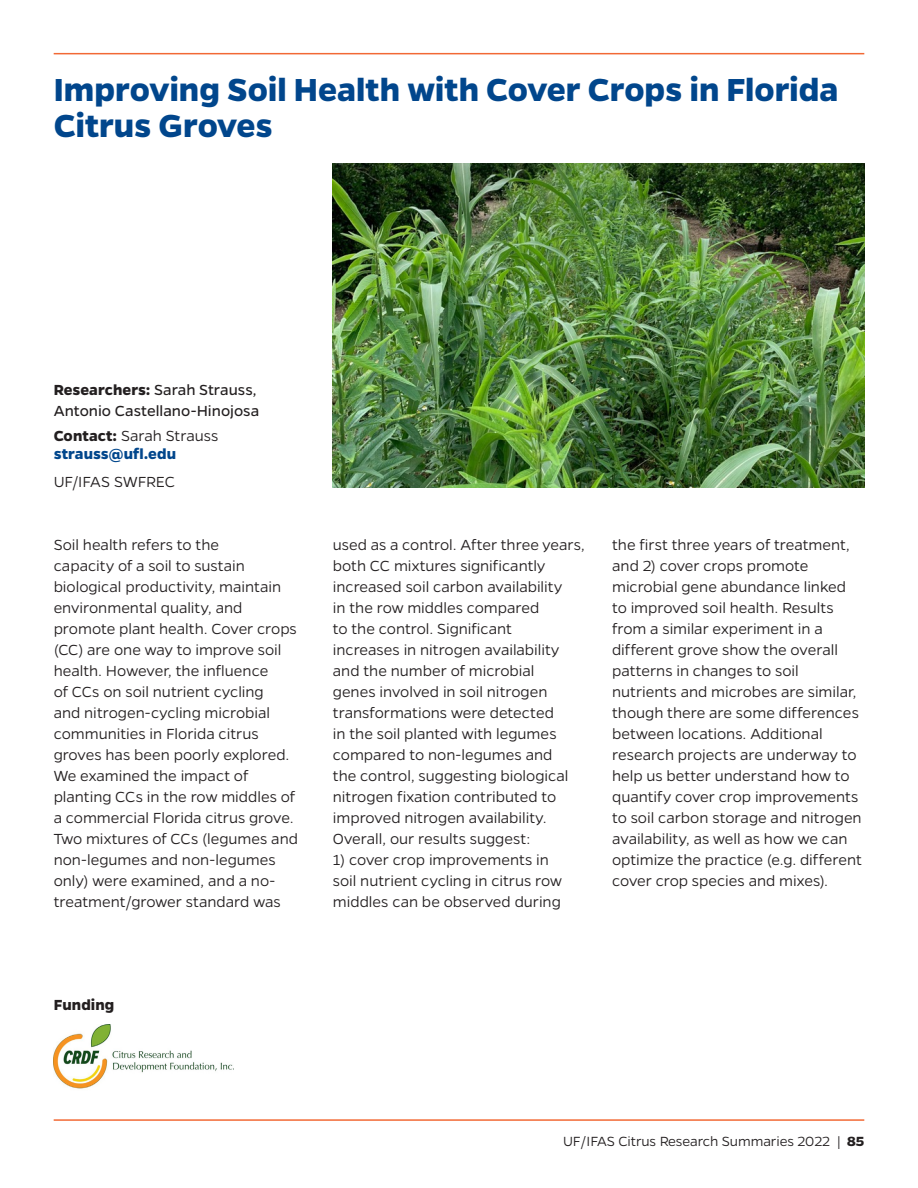
<style>
.page{position:relative;width:918px;height:1188px;background:#fff}
.page>*{position:absolute;margin:0;border:0;box-sizing:border-box;transform-origin:0 0}
.H1_-_Header{font:700 36px/36px "Gentona";letter-spacing:-.005em;color:#01468c}
.P_-_body_no_indent{font:300 16.5px/21px "Gentona";color:#231f20}
.P_-_body_author{font:16.5px/21px "Gentona";color:#231f20}
.P_-_contact_name{font:700 16.5px/18px "Gentona";letter-spacing:.005em;color:#01468c}
.P_-_body_no_indent-2{font:700 16.5px "Gentona";letter-spacing:.005em;color:#231f20}
.t1{font:300 15px "Gentona";letter-spacing:-.005em;color:#231f20}
.s1{font-weight:700}
.s2{color:#231f20}
.s3{font-weight:300;color:#231f20}
</style>
<div class="page">
<hr style="left:54px;top:53px;width:810px;height:1px;background:#f26935">
<hr style="left:54px;top:1119px;width:810px;height:1px;background:#f26935">
<img style="left:333px;top:164px;width:531px;height:323px">
<img style="left:54px;top:1024px;width:179px;height:65px">
<h1 class="H1_-_Header" style="left:54px;top:71px;width:786px">Improving Soil Health with Cover Crops in Florida<br>Citrus Groves</h1>
<p class="P_-_body_author" style="left:54px;top:379px;width:207px"><span class="s1">Researchers:</span> Sarah Strauss,<br>Antonio Castellano-Hinojosa</p>
<p class="P_-_contact_name" style="left:54px;top:427px;width:166px"><span class="s2">Contact:</span> <span class="s3">Sarah Strauss </span>strauss@ufl.edu</p>
<p class="P_-_body_no_indent" style="left:54px;top:471px;width:123px">UF/IFAS SWFREC</p>
<p class="P_-_body_no_indent" style="left:54px;top:534px;width:246px">Soil health refers to the<br>capacity of a soil to sustain biological productivity, maintain environmental quality, and promote plant health. Cover crops (CC) are one way to improve soil health. However, the influence<br>of CCs on soil nutrient cycling<br>and nitrogen-cycling microbial communities in Florida citrus groves has been poorly explored.<br>We examined the impact of planting CCs in the row middles of a commercial Florida citrus grove.<br>Two mixtures of CCs (legumes and non-legumes and non-legumes only) were examined, and a no&shy;treatment/grower standard was</p>
<p class="P_-_body_no_indent" style="left:333px;top:534px;width:253px">used as a control. After three years, both CC mixtures significantly increased soil carbon availability<br>in the row middles compared<br>to the control. Significant<br>increases in nitrogen availability and the number of microbial<br>genes involved in soil nitrogen transformations were detected<br>in the soil planted with legumes compared to non-legumes and<br>the control, suggesting biological nitrogen fixation contributed to improved nitrogen availability.<br>Overall, our results suggest:</p>
<p class="P_-_body_no_indent" style="left:333px;top:849px;width:230px">1) cover crop improvements in soil nutrient cycling in citrus row middles can be observed during</p>
<p class="P_-_body_no_indent" style="left:612px;top:534px;width:251px">the first three years of treatment, and 2) cover crops promote microbial gene abundance linked to improved soil health. Results from a similar experiment in a different grove show the overall patterns in changes to soil nutrients and microbes are similar, though there are some differences between locations. Additional research projects are underway to help us better understand how to quantify cover crop improvements to soil carbon storage and nitrogen availability, as well as how we can optimize the practice (e.g. different cover crop species and mixes).</p>
<p class="P_-_body_no_indent-2" style="left:54px;top:994px;width:62px">Funding</p>
<p class="t1" style="left:563px;top:1132px;width:303px">UF/IFAS Citrus Research Summaries 2022 | <span class="s1">85</span></p>
</div>
